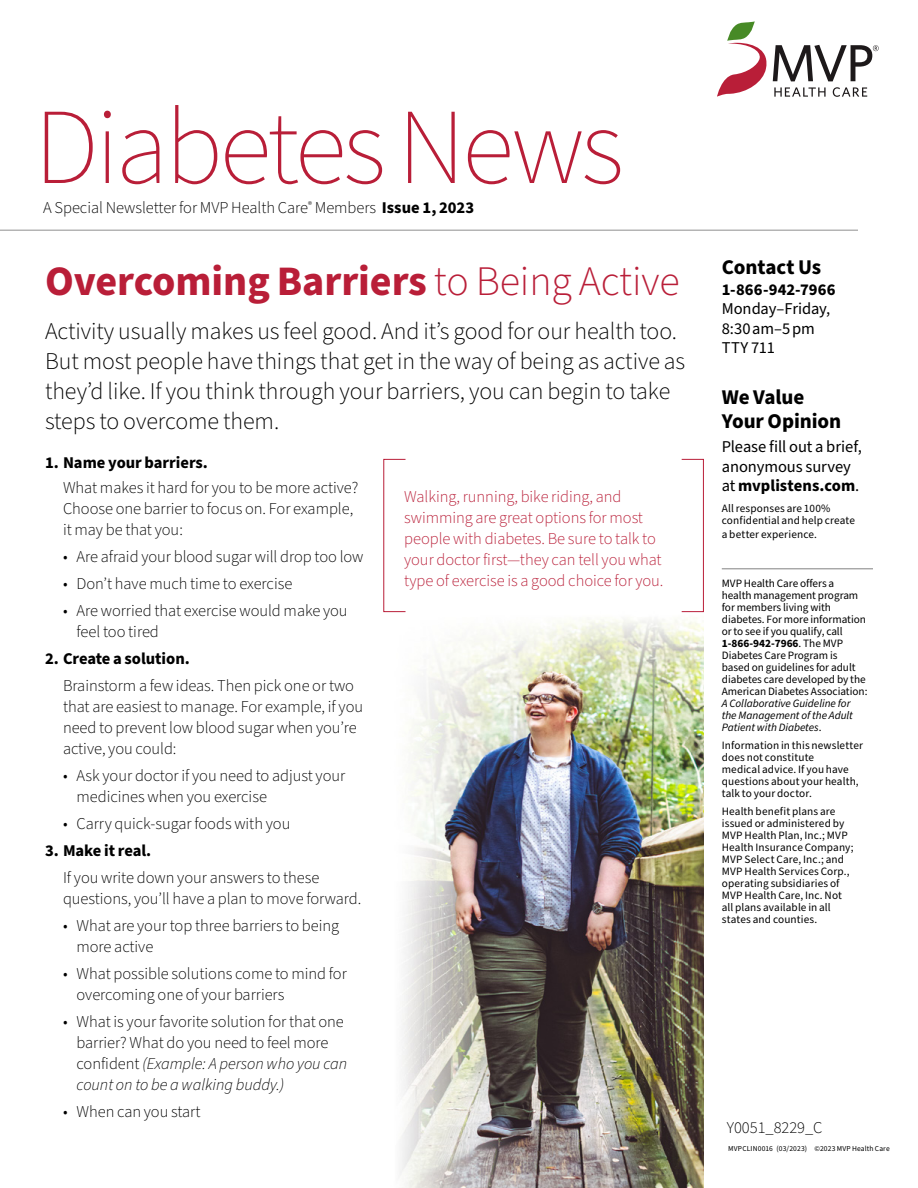
<style>
.page{position:relative;width:918px;height:1188px;background:#fff}
.page>*{position:absolute;margin:0;border:0;box-sizing:border-box;transform-origin:0 0}
.t1{font:108px "Source Sans Variable";letter-spacing:-.03em;color:#b91e38}
.Page_Headline{font:700 42px "Source Sans Pro";color:#b91e38}
.Intro_Text{font:300 24px/30px "Source Sans Pro";color:#000}
.t2{font:700 21px/24px "Source Sans Pro";letter-spacing:-.005em;color:#000}
.Bullet_Text{font:300 16.5px/21px "Source Sans Pro";color:#000}
.Callout-DRAFT{font:300 16.5px/21px "Source Sans Pro";color:#b91e38}
.t3{font:16.5px/19.5px "Source Sans Pro";letter-spacing:-.005em;color:#000}
.t4{font:700 16.5px "Source Sans Pro";color:#000}
.t5{font:11.25px/12px "Source Sans Pro";letter-spacing:.005em;color:#000}
.t6{font:7.5px "Source Sans Pro";letter-spacing:.02em;color:#000}
.s1{font-weight:700}
.s2{font-weight:300}
.s3{font-style:italic}
</style>
<div class="page">
<img style="left:383px;top:612px;width:321px;height:576px">
<hr style="left:722px;top:569px;width:151px;height:1px;background:#818181">
<svg style="left:717px;top:21px;width:162px;height:76px"></svg>
<hr style="left:0;top:230px;width:858px;height:1px;background:#b4b4b4">
<div style="left:681px;top:459px;width:23px;height:153px;border:1px solid #b91e38"></div>
<p class="t1" style="left:34px;top:82px;width:592px">Diabetes News</p>
<p class="Bullet_Text" style="left:43px;top:198px;width:433px">A Special Newsletter for MVP Health Care<sup>®</sup> Members <span class="s1">Issue 1, 2023</span></p>
<h1 class="Page_Headline" style="left:45px;top:253px;width:636px">Overcoming Barriers <span class="s2">to Being Active</span></h1>
<p class="Intro_Text" style="left:45px;top:316px;width:642px">Activity usually makes us feel good. And it’s good for our health too.<br>But most people have things that get in the way of being as active as they’d like. If you think through your barriers, you can begin to take steps to overcome them.</p>
<p class="t4" style="left:45px;top:451px;width:164px">1. Name your barriers.</p>
<p class="Bullet_Text" style="left:63px;top:478px;width:297px">What makes it hard for you to be more active?<br>Choose one barrier to focus on. For example, it may be that you:</p>
<p class="Bullet_Text" style="left:63px;top:547px;width:302px">• Are afraid your blood sugar will drop too low</p>
<p class="Bullet_Text" style="left:63px;top:574px;width:231px">• Don’t have much time to exercise</p>
<p class="Bullet_Text" style="left:76px;top:601px;width:273px;text-indent:-14px">• Are worried that exercise would make you feel too tired</p>
<p class="t4" style="left:45px;top:647px;width:146px">2. Create a solution.</p>
<p class="Bullet_Text" style="left:63px;top:676px;width:302px">Brainstorm a few ideas. Then pick one or two that are easiest to manage. For example, if you need to prevent low blood sugar when you’re active, you could:</p>
<p class="Bullet_Text" style="left:76px;top:766px;width:270px;text-indent:-14px">• Ask your doctor if you need to adjust your medicines when you exercise</p>
<p class="Bullet_Text" style="left:63px;top:814px;width:229px">• Carry quick-sugar foods with you</p>
<p class="t4" style="left:45px;top:839px;width:108px">3. Make it real.</p>
<p class="Bullet_Text" style="left:63px;top:868px;width:300px">If you write down your answers to these questions, you’ll have a plan to move forward.</p>
<p class="Bullet_Text" style="left:76px;top:916px;width:264px;text-indent:-14px">• What are your top three barriers to being more active</p>
<p class="Bullet_Text" style="left:76px;top:964px;width:272px;text-indent:-14px">• What possible solutions come to mind for overcoming one of your barriers</p>
<p class="Bullet_Text" style="left:76px;top:1012px;width:272px;text-indent:-14px">• What is your favorite solution for that one barrier? What do you need to feel more confident <span class="s3">(Example: A person who you can count on to be a walking buddy.)</span></p>
<p class="Bullet_Text" style="left:63px;top:1102px;width:139px">• When can you start</p>
<p class="Callout-DRAFT" style="left:404px;top:486px;width:261px">Walking, running, bike riding, and swimming are great options for most people with diabetes. Be sure to talk to your doctor first—they can tell you what type of exercise is a good choice for you.</p>
<h2 class="t2" style="left:722px;top:255px;width:101px">Contact Us</h2>
<p class="t3" style="left:722px;top:280px;width:115px"><span class="s1">1-866-942-7966<br></span>Monday–Friday,<br>8:30 am–5 pm<br>TTY 711</p>
<h2 class="t2" style="left:722px;top:386px;width:121px">We Value<br>Your Opinion</h2>
<p class="t3" style="left:722px;top:437px;width:142px">Please fill out a brief, anonymous survey at <span class="s1">mvplistens.com</span>.</p>
<p class="t5" style="left:722px;top:503px;width:135px">All responses are 100% confidential and help create</p>
<p class="t5" style="left:722px;top:528px;width:97px">a better experience.</p>
<p class="t5" style="left:722px;top:578px;width:147px">MVP Health Care offers a<br>health management program for members living with diabetes. For more information or to see if you qualify, call<br><span class="s1">1-866-942-7966</span>. The MVP<br>Diabetes Care Program is based on guidelines for adult diabetes care developed by the<br>American Diabetes Association:<br><span class="s3">A Collaborative Guideline for the Management of the Adult<br>Patient with Diabetes</span>.</p>
<p class="t5" style="left:722px;top:740px;width:143px">Information in this newsletter does not constitute<br>medical advice. If you have questions about your health, talk to your doctor.</p>
<p class="t5" style="left:722px;top:806px;width:133px">Health benefit plans are issued or administered by<br>MVP Health Plan, Inc.; MVP<br>Health Insurance Company;<br>MVP Select Care, Inc.; and<br>MVP Health Services Corp., operating subsidiaries of<br>MVP Health Care, Inc. Not all plans available in all states and counties.</p>
<p class="Bullet_Text" style="left:727px;top:1117px;width:97px">Y0051_8229_C</p>
<p class="t6" style="left:728px;top:1143px;width:163px">MVPCLIN0016 (03/2023) ©2023 MVP Health Care</p>
</div>
